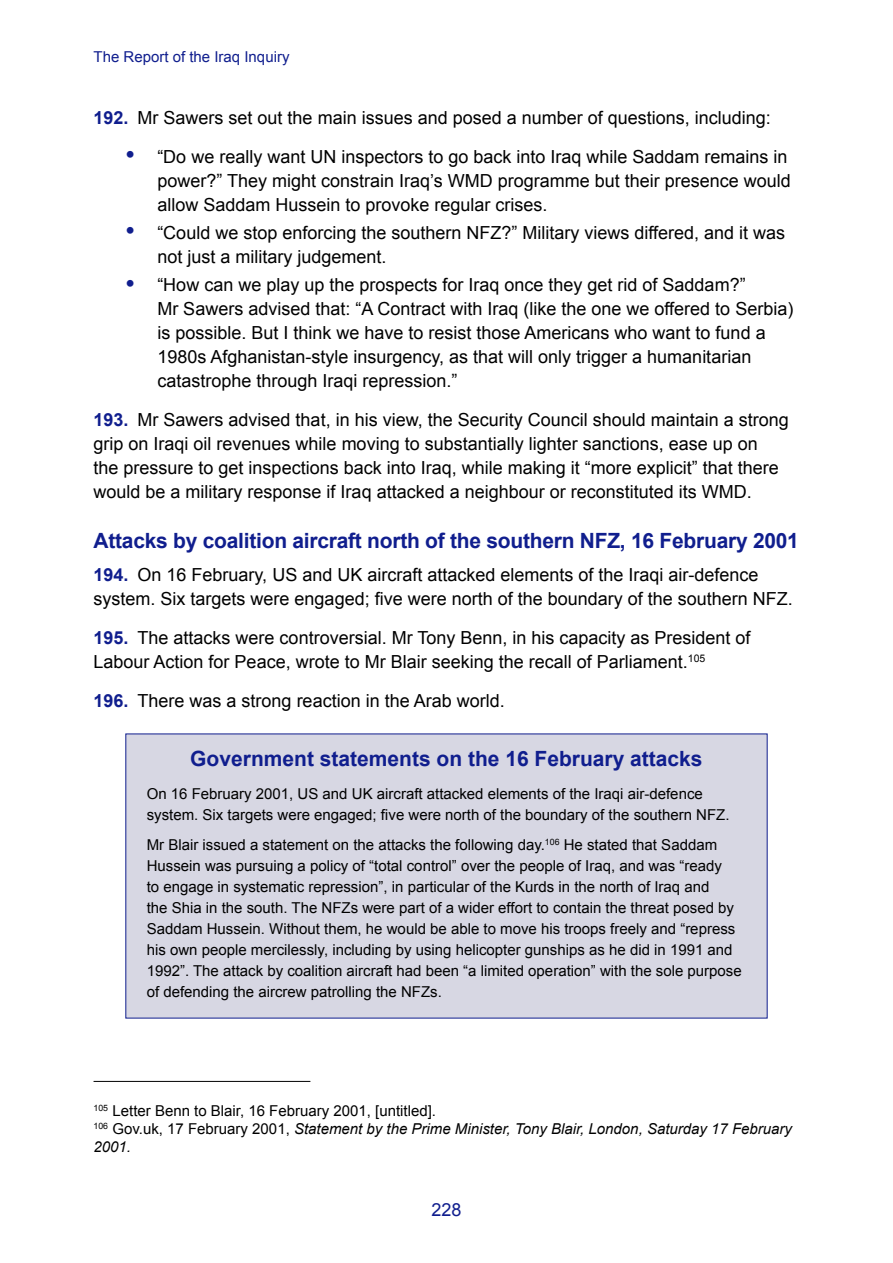
<style>
.page{position:relative;width:893px;height:1263px;background:#fff}
.page>*{position:absolute;margin:0;border:0;box-sizing:border-box;transform-origin:0 0}
.Heading_D{font:700 21px "Arial";letter-spacing:-.01em;color:#101e8e}
.Box_Heading{font:700 21px "Arial";color:#101e8e}
.t1{font:18px/24px "Arial";color:#000}
.t2{font:18px "Arial";color:#101e8e}
.Box_Text{font:15px/21px "Arial";color:#000}
.Footnote{font:italic 15px/18px "Arial";color:#000}
.Footnote-2{font:15px "Arial";color:#000}
.t3{font:15px "Arial";color:#101e8e}
.s1{font-weight:700;color:#101e8e}
.s2{font-size:27px;color:#101e8e}
.s3{font-style:normal}
</style>
<div class="page">
<div style="left:125px;top:733px;width:642px;height:285px;background:#d7d7e3"></div>
<hr style="left:94px;top:1081px;width:216px;height:1px;background:#000">
<p class="t3" style="left:94px;top:47px;width:197px">The Report of the Iraq Inquiry</p>
<p class="t1" style="left:94px;top:106px;width:679px"><span class="s1">192.</span> Mr Sawers set out the main issues and posed a number of questions, including:</p>
<p class="t1" style="left:157px;top:144px;width:635px;text-indent:-32px"><span class="s2">•</span> “Do we really want UN inspectors to go back into Iraq while Saddam remains in power?” They might constrain Iraq’s WMD programme but their presence would allow Saddam Hussein to provoke regular crises.</p>
<p class="t1" style="left:157px;top:221px;width:629px;text-indent:-32px"><span class="s2">•</span> “Could we stop enforcing the southern NFZ?” Military views differed, and it was not just a military judgement.</p>
<p class="t1" style="left:157px;top:273px;width:637px;text-indent:-32px"><span class="s2">•</span> “How can we play up the prospects for Iraq once they get rid of Saddam?”<br>Mr Sawers advised that: “A Contract with Iraq (like the one we offered to Serbia) is possible. But I think we have to resist those Americans who want to fund a 1980s Afghanistan-style insurgency, as that will only trigger a humanitarian catastrophe through Iraqi repression.”</p>
<p class="t1" style="left:94px;top:408px;width:697px"><span class="s1">193.</span> Mr Sawers advised that, in his view, the Security Council should maintain a strong grip on Iraqi oil revenues while moving to substantially lighter sanctions, ease up on<br>the pressure to get inspections back into Iraq, while making it “more explicit” that there would be a military response if Iraq attacked a neighbour or reconstituted its WMD.</p>
<p class="Heading_D" style="left:94px;top:529px;width:707px">Attacks by coalition aircraft north of the southern NFZ, 16 February 2001</p>
<p class="t1" style="left:94px;top:563px;width:701px"><span class="s1">194.</span> On 16 February, US and UK aircraft attacked elements of the Iraqi air-defence system. Six targets were engaged; five were north of the boundary of the southern NFZ.</p>
<p class="t1" style="left:94px;top:626px;width:658px"><span class="s1">195.</span> The attacks were controversial. Mr Tony Benn, in his capacity as President of<br>Labour Action for Peace, wrote to Mr Blair seeking the recall of Parliament.<sup>105</sup></p>
<p class="t1" style="left:94px;top:688px;width:413px"><span class="s1">196.</span> There was a strong reaction in the Arab world.</p>
<p class="Box_Heading" style="left:190px;top:746px;width:514px">Government statements on the 16 February attacks</p>
<p class="Box_Text" style="left:147px;top:784px;width:584px">On 16 February 2001, US and UK aircraft attacked elements of the Iraqi air-defence system. Six targets were engaged; five were north of the boundary of the southern NFZ.</p>
<p class="Box_Text" style="left:147px;top:834px;width:597px">Mr Blair issued a statement on the attacks the following day.<sup>106</sup> He stated that Saddam Hussein was pursuing a policy of “total control” over the people of Iraq, and was “ready<br>to engage in systematic repression”, in particular of the Kurds in the north of Iraq and<br>the Shia in the south. The NFZs were part of a wider effort to contain the threat posed by Saddam Hussein. Without them, he would be able to move his troops freely and “repress his own people mercilessly, including by using helicopter gunships as he did in 1991 and 1992”. The attack by coalition aircraft had been “a limited operation” with the sole purpose of defending the aircrew patrolling the NFZs.</p>
<p class="Footnote-2" style="left:94px;top:1101px;width:344px"><sup>105</sup> Letter Benn to Blair, 16 February 2001, [untitled].</p>
<p class="Footnote" style="left:94px;top:1120px;width:700px"><sup>106</sup> <span class="s3">Gov.uk, 17 February 2001,</span> Statement by the Prime Minister, Tony Blair, London, Saturday 17 February<br>2001.</p>
<p class="t2" style="left:431px;top:1197px;width:32px">228</p>
</div>
